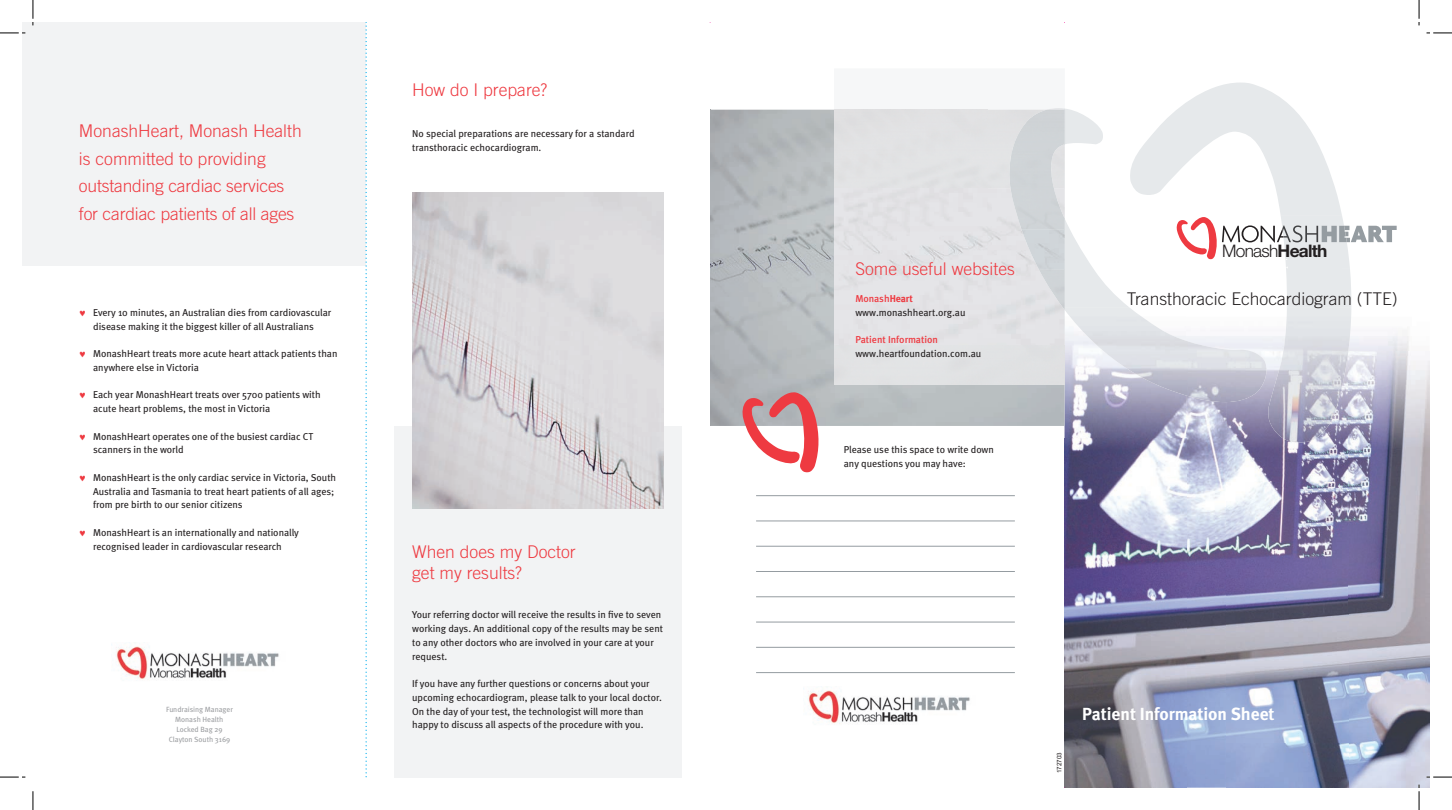
<style>
.page{position:relative;width:1452px;height:810px;background:#fff}
.page>*{position:absolute;margin:0;border:0;box-sizing:border-box;transform-origin:0 0}
.t1{font:300 17.5px/27.5px "Trade Gothic";color:#ee3a41}
.t2{font:300 17.5px "Trade Gothic";color:#231f20}
.t3{font:17.5px "Meta Bold LF";color:#fff}
.t4{font:300 17.25px "Helvetica Neue";letter-spacing:-.045em;color:#231f20}
.t5{font:10px/13.8px "Meta";color:#231f20}
.t6{font:7.5px/10px "Meta";color:#9d9fa2;text-align:center}
.t7{font:6.25px "Arial";color:#231f20}
.s1{color:#ee3a41}
.s2{font-family:"Meta Medium LF";color:#ee3a41}
.s3{font-family:"Meta Bold LF";color:#ee3a41}
.s4{font-weight:700}
</style>
<div class="page">
<img style="left:1064px;top:371px;width:122px;height:417px">
<img style="left:1226px;top:351px;width:203px;height:437px">
<img style="left:1186px;top:396px;width:40px;height:392px">
<img style="left:1065px;top:308px;width:122px;height:63px">
<img style="left:1187px;top:341px;width:77px;height:61px">
<img style="left:1130px;top:371px;width:57px;height:25px">
<svg style="left:1129px;top:83px;width:222px;height:225px"></svg>
<img style="left:1264px;top:308px;width:87px;height:135px">
<img style="left:711px;top:110px;width:353px;height:316px">
<div style="left:834px;top:310px;width:230px;height:75px;background:#e2e3e4"></div>
<hr style="left:756px;top:571px;width:258px;height:1px;background:#959ca1">
<hr style="left:756px;top:495px;width:258px;height:1px;background:#959ca1">
<hr style="left:756px;top:597px;width:258px;height:1px;background:#959ca1">
<hr style="left:756px;top:521px;width:258px;height:1px;background:#959ca1">
<hr style="left:756px;top:622px;width:258px;height:1px;background:#959ca1">
<hr style="left:756px;top:546px;width:258px;height:1px;background:#959ca1">
<hr style="left:756px;top:647px;width:258px;height:1px;background:#959ca1">
<hr style="left:756px;top:672px;width:258px;height:1px;background:#959ca1">
<svg style="left:741px;top:391px;width:78px;height:82px"></svg>
<img style="left:1064px;top:310px;width:1px;height:129px">
<img style="left:1064px;top:439px;width:1px;height:131px">
<img style="left:1064px;top:569px;width:1px;height:131px">
<img style="left:1064px;top:700px;width:1px;height:77px">
<svg style="left:834px;top:108px;width:295px;height:202px"></svg>
<img style="left:710px;top:110px;width:1px;height:316px">
<div style="left:394px;top:426px;width:287px;height:351px;background:#f2f3f4"></div>
<img style="left:412px;top:192px;width:252px;height:316px">
<div style="left:22px;top:22px;width:344px;height:244px;background:#f2f3f4"></div>
<svg style="left:365px;top:22px;width:2px;height:755px"></svg>
<img style="left:116px;top:646px;width:163px;height:33px">
<img style="left:803px;top:688px;width:167px;height:36px">
<svg style="left:1175px;top:216px;width:221px;height:60px"></svg>
<svg style="left:0;top:32px;width:25px;height:2px"></svg>
<svg style="left:1426px;top:32px;width:25px;height:2px"></svg>
<svg style="left:0;top:776px;width:25px;height:2px"></svg>
<svg style="left:1426px;top:776px;width:25px;height:2px"></svg>
<svg style="left:32px;top:0;width:2px;height:25px"></svg>
<svg style="left:32px;top:791px;width:2px;height:19px"></svg>
<svg style="left:1418px;top:0;width:1px;height:25px"></svg>
<svg style="left:1418px;top:785px;width:1px;height:25px"></svg>
<p class="t1" style="left:79px;top:117px;width:224px">MonashHeart, Monash Health is committed to providing outstanding cardiac services for cardiac patients of all ages</p>
<p class="t5" style="left:79px;top:305px;width:254px;text-align:center"><span class="s1">♥</span> Every 10 minutes, an Australian dies from cardiovascular disease making it the biggest killer of all Australians</p>
<p class="t5" style="left:93px;top:347px;width:246px;text-indent:-14px"><span class="s1">♥</span> MonashHeart treats more acute heart attack patients than anywhere else in Victoria</p>
<p class="t5" style="left:93px;top:388px;width:229px;text-indent:-14px"><span class="s1">♥</span> Each year MonashHeart treats over 5700 patients with acute heart problems, the most in Victoria</p>
<p class="t5" style="left:93px;top:429px;width:221px;text-indent:-14px"><span class="s1">♥</span> MonashHeart operates one of the busiest cardiac CT scanners in the world</p>
<p class="t5" style="left:93px;top:470px;width:244px;text-indent:-14px"><span class="s1">♥</span> MonashHeart is the only cardiac service in Victoria, South<br>Australia and Tasmania to treat heart patients of all ages; from pre birth to our senior citizens</p>
<p class="t5" style="left:79px;top:525px;width:221px;text-align:center"><span class="s1">♥</span> MonashHeart is an internationally and nationally recognised leader in cardiovascular research</p>
<p class="t6" style="left:166px;top:704px;width:68px">Fundraising Manager</p>
<p class="t6" style="left:169px;top:724px;width:63px">Locked Bag 29<br>Clayton South 3169</p>
<p class="t6" style="left:175px;top:714px;width:50px">Monash Health</p>
<p class="t1" style="left:412px;top:76px;width:137px">How do I prepare?</p>
<p class="t5" style="left:412px;top:127px;width:224px">No special preparations are necessary for a standard transthoracic echocardiogram.</p>
<p class="t1" style="left:412px;top:541px;width:165px;line-height:21.2px">When does my Doctor get my results?</p>
<p class="t5" style="left:412px;top:608px;width:252px">Your referring doctor will receive the results in five to seven working days. An additional copy of the results may be sent to any other doctors who are involved in your care at your request.</p>
<p class="t5" style="left:412px;top:677px;width:251px">If you have any further questions or concerns about your upcoming echocardiogram, please talk to your local doctor.<br>On the day of your test, the technologist will more than happy to discuss all aspects of the procedure with you.</p>
<p class="t1" style="left:855px;top:254px;width:161px">Some useful websites</p>
<p class="t5" style="left:855px;top:292px;width:112px"><span class="s2">Monash</span><span class="s3">Heart </span>www.monashheart.org.au</p>
<p class="t5" style="left:855px;top:333px;width:127px"><span class="s2">Patient Information </span>www.heartfoundation.com.au</p>
<p class="t5" style="left:843px;top:443px;width:152px">Please use this space to write down any questions you may have:</p>
<p class="t4" style="left:1222px;top:240px;width:106px">Monash<span class="s4">Health</span></p>
<p class="t2" style="left:1126px;top:289px;width:272px">Transthoracic Echocardiogram (TTE)</p>
<p class="t7" style="left:1055px;top:773px;width:22px;rotate:-90deg">172703</p>
<p class="t3" style="left:1082px;top:703px;width:194px">Patient Information Sheet</p>
</div>
